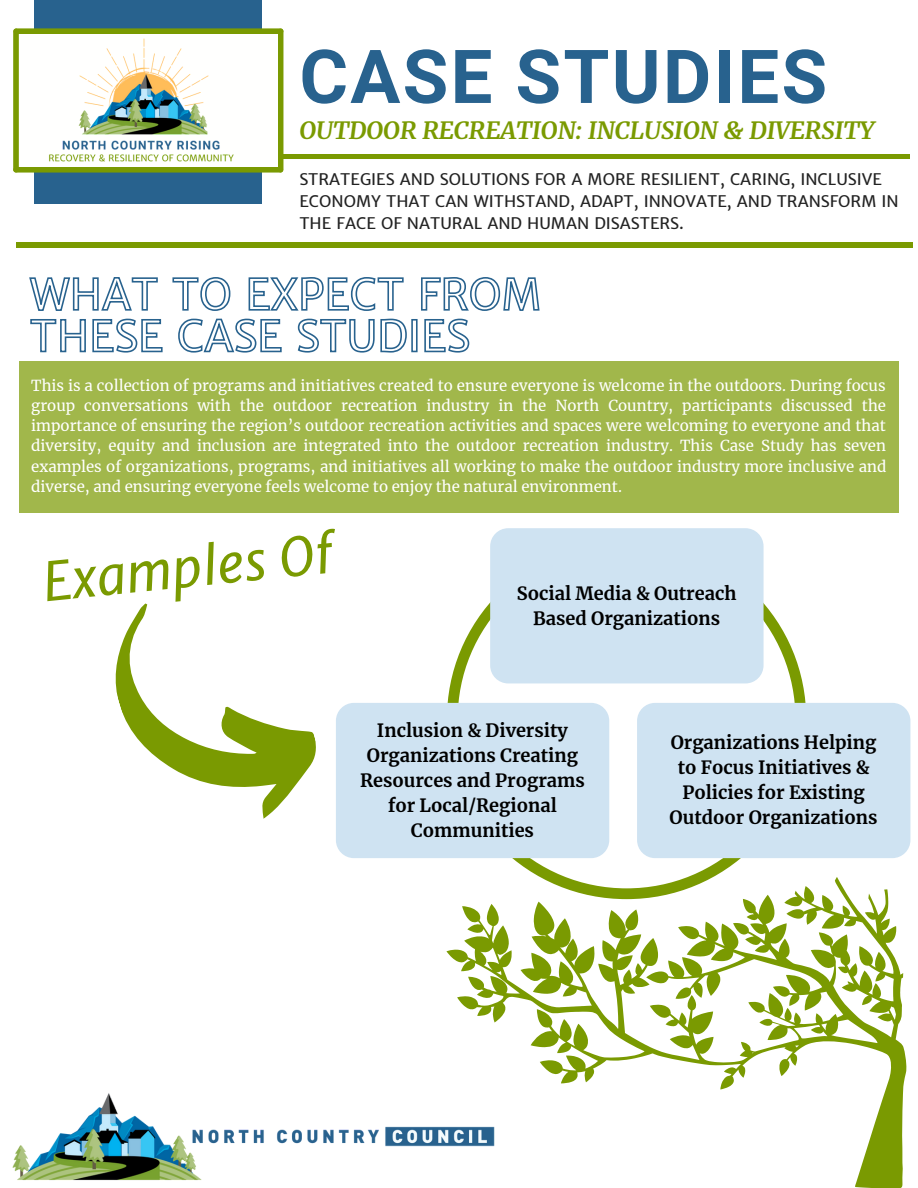
<style>
.page{position:relative;width:918px;height:1188px;background:#fff}
.page>*{position:absolute;margin:0;border:0;box-sizing:border-box;transform-origin:0 0}
.t1{font:700 74.4px "Roboto";letter-spacing:.03em;color:#28628e}
.t2{font:italic 53.1px "Merriweather Sans";color:#7a9a01}
.t3{font:italic 700 24px "Merriweather";color:#7a9a01}
.t4{font:700 18.15px/25px "Merriweather";color:#000;text-align:center}
.t5{font:16.05px/22.4px "Merriweather Sans";color:#222}
.t6{font:15px/20.2px "Merriweather";color:#fff;text-align:justify}
</style>
<div class="page">
<hr style="left:261px;top:155px;width:649px;height:3px;background:#7a9a01">
<div style="left:35px;top:0;width:227px;height:203px;background:#28628e"></div>
<div style="left:16px;top:242px;width:897px;height:6px;background:#7a9a01"></div>
<div style="left:16px;top:167px;width:264px;height:6px;background:#7a9a01"></div>
<div style="left:278px;top:31px;width:5px;height:139px;background:#7a9a01"></div>
<div style="left:16px;top:28px;width:265px;height:6px;background:#7a9a01"></div>
<div style="left:13px;top:31px;width:6px;height:139px;background:#7a9a01"></div>
<div style="left:19px;top:34px;width:259px;height:133px;background:#fffffe"></div>
<img style="left:49px;top:38px;width:185px;height:124px">
<svg style="left:447px;top:603px;width:359px;height:274px"></svg>
<div style="left:490px;top:528px;width:274px;height:155px;background:#cfe3f2;border-radius:18px"></div>
<div style="left:637px;top:703px;width:273px;height:155px;background:#cfe3f2;border-radius:18px"></div>
<div style="left:336px;top:703px;width:273px;height:155px;background:#cfe3f2;border-radius:18px"></div>
<svg style="left:447px;top:877px;width:460px;height:311px"></svg>
<img style="left:12px;top:1089px;width:495px;height:99px">
<svg style="left:115px;top:603px;width:201px;height:216px"></svg>
<svg style="left:29px;top:277px;width:511px;height:76px"></svg>
<div style="left:19px;top:361px;width:880px;height:152px;background:#a1b74b"></div>
<p class="t1" style="left:299px;top:34px;width:529px">CASE STUDIES</p>
<p class="t3" style="left:299px;top:115px;width:576px">OUTDOOR RECREATION: INCLUSION &amp; DIVERSITY</p>
<p class="t5" style="left:299px;top:168px;width:601px">STRATEGIES AND SOLUTIONS FOR A MORE RESILIENT, CARING, INCLUSIVE<br>ECONOMY THAT CAN WITHSTAND, ADAPT, INNOVATE, AND TRANSFORM IN<br>THE FACE OF NATURAL AND HUMAN DISASTERS.</p>
<p class="t6" style="left:31px;top:375px;width:857px">This is a collection of programs and initiatives created to ensure everyone is welcome in the outdoors. During focus group conversations with the outdoor recreation industry in the North Country, participants discussed the importance of ensuring the region’s outdoor recreation activities and spaces were welcoming to everyone and that diversity, equity and inclusion are integrated into the outdoor recreation industry. This Case Study has seven examples of organizations, programs, and initiatives all working to make the outdoor industry more inclusive and diverse, and ensuring everyone feels welcome to enjoy the natural environment.</p>
<p class="t2" style="left:39px;top:550px;width:293px;rotate:-6deg">Examples Of</p>
<p class="t4" style="left:517px;top:581px;width:221px">Social Media &amp; Outreach<br>Based Organizations</p>
<p class="t4" style="left:360px;top:718px;width:226px">Inclusion &amp; Diversity<br>Organizations Creating<br>Resources and Programs for Local/Regional<br>Communities</p>
<p class="t4" style="left:670px;top:730px;width:210px">Organizations Helping to Focus Initiatives &amp;<br>Policies for Existing<br>Outdoor Organizations</p>
</div>
